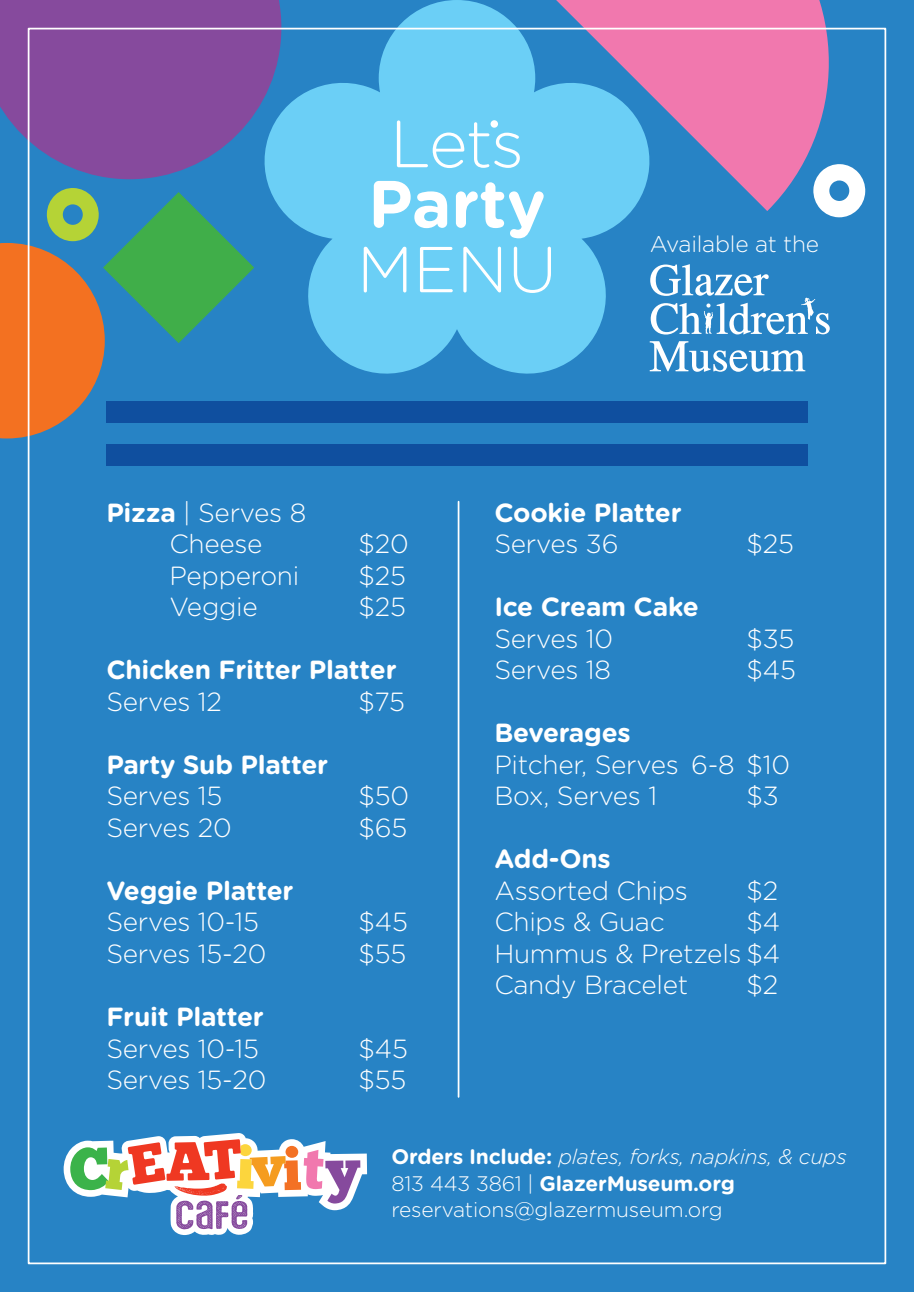
<style>
.page{position:relative;width:914px;height:1292px;background:#2783c5}
.page>*{position:absolute;margin:0;border:0;box-sizing:border-box;transform-origin:0 0}
.t1{font:700 66.5px "Gotham Rounded";color:#fff}
.t2{font:300 66.5px "Gotham Rounded";color:#fff}
.t3{font:300 64.75px "Gotham Rounded";color:#fff}
.t4{font:300 26.25px "Gotham Rounded";letter-spacing:-.01em;color:#fff}
.t5{font:700 26.25px "Gotham Rounded";letter-spacing:-.01em;color:#fff}
.t6{font:300 22.75px "Gotham Rounded";letter-spacing:-.01em;color:#fff}
.t7{font:italic 300 21px "Gotham Rounded";letter-spacing:-.01em;color:#fff}
.t8{font:300 21px "Gotham Rounded";letter-spacing:-.01em;color:#fff}
.t9{font:700 21px "Gotham Rounded";letter-spacing:-.01em;color:#fff}
.s1{font-weight:700}
.s2{font-weight:700;font-style:normal}
.s3{font-weight:300}
</style>
<div class="page">
<div style="left:106px;top:444px;width:701px;height:21px;background:#0f4f9f"></div>
<div style="left:106px;top:401px;width:701px;height:21px;background:#0f4f9f"></div>
<svg style="left:659px;top:0;width:190px;height:211px;fill:#f178ae"></svg>
<svg style="left:0;top:0;width:255px;height:179px;background:#7d52a2"></svg>
<svg style="left:0;top:188px;width:254px;height:250px"></svg>
<svg style="left:813px;top:164px;width:52px;height:53px"></svg>
<svg style="left:255px;top:0;width:404px;height:374px;fill:#6bcff6"></svg>
<div style="left:490px;top:120px;width:8px;height:8px;background:#fff;border-radius:50%"></div>
<svg style="left:649px;top:341px;width:156px;height:31px"></svg>
<svg style="left:650px;top:264px;width:179px;height:70px"></svg>
<svg style="left:63px;top:1133px;width:304px;height:102px"></svg>
<hr style="left:457px;top:501px;width:2px;height:596px;background:#fff">
<p class="t2" style="left:390px;top:99px;width:135px">Lets</p>
<p class="t1" style="left:368px;top:155px;width:179px">Party</p>
<p class="t3" style="left:357px;top:226px;width:201px">MENU</p>
<p class="t6" style="left:649px;top:229px;width:171px">Available at the</p>
<p class="t4" style="left:106px;top:495px;width:201px"><span class="s1">Pizza</span> | Serves 8</p>
<p class="t4" style="left:169px;top:526px;width:95px">Cheese</p>
<p class="t4" style="left:358px;top:526px;width:52px">$20</p>
<p class="t4" style="left:169px;top:558px;width:131px">Pepperoni</p>
<p class="t4" style="left:358px;top:558px;width:49px">$25</p>
<p class="t4" style="left:169px;top:589px;width:90px">Veggie</p>
<p class="t4" style="left:358px;top:589px;width:49px">$25</p>
<p class="t5" style="left:106px;top:651px;width:292px">Chicken Fritter Platter</p>
<p class="t4" style="left:106px;top:684px;width:117px">Serves 12</p>
<p class="t4" style="left:358px;top:684px;width:48px">$75</p>
<p class="t5" style="left:106px;top:745px;width:223px">Party Sub Platter</p>
<p class="t4" style="left:106px;top:778px;width:117px">Serves 15</p>
<p class="t4" style="left:358px;top:778px;width:52px">$50</p>
<p class="t4" style="left:106px;top:810px;width:127px">Serves 20</p>
<p class="t4" style="left:358px;top:810px;width:50px">$65</p>
<p class="t5" style="left:106px;top:871px;width:189px">Veggie Platter</p>
<p class="t4" style="left:106px;top:904px;width:154px">Serves 10-15</p>
<p class="t4" style="left:358px;top:904px;width:51px">$45</p>
<p class="t4" style="left:106px;top:936px;width:161px">Serves 15-20</p>
<p class="t4" style="left:358px;top:936px;width:49px">$55</p>
<p class="t5" style="left:106px;top:997px;width:159px">Fruit Platter</p>
<p class="t4" style="left:106px;top:1030px;width:154px">Serves 10-15</p>
<p class="t4" style="left:358px;top:1030px;width:51px">$45</p>
<p class="t4" style="left:106px;top:1062px;width:161px">Serves 15-20</p>
<p class="t4" style="left:358px;top:1062px;width:49px">$55</p>
<p class="t5" style="left:494px;top:493px;width:189px">Cookie Platter</p>
<p class="t4" style="left:494px;top:526px;width:126px">Serves 36</p>
<p class="t4" style="left:746px;top:526px;width:49px">$25</p>
<p class="t5" style="left:494px;top:588px;width:206px">Ice Cream Cake</p>
<p class="t4" style="left:494px;top:621px;width:120px">Serves 10</p>
<p class="t4" style="left:746px;top:621px;width:49px">$35</p>
<p class="t4" style="left:494px;top:652px;width:118px">Serves 18</p>
<p class="t4" style="left:746px;top:652px;width:51px">$45</p>
<p class="t5" style="left:494px;top:714px;width:138px">Beverages</p>
<p class="t4" style="left:494px;top:747px;width:297px">Pitcher, Serves 6-8 $10</p>
<p class="t4" style="left:494px;top:778px;width:164px">Box, Serves 1</p>
<p class="t4" style="left:746px;top:778px;width:34px">$3</p>
<p class="t5" style="left:494px;top:840px;width:118px">Add-Ons</p>
<p class="t4" style="left:494px;top:873px;width:195px">Assorted Chips</p>
<p class="t4" style="left:746px;top:873px;width:33px">$2</p>
<p class="t4" style="left:494px;top:904px;width:172px">Chips &amp; Guac</p>
<p class="t4" style="left:746px;top:904px;width:35px">$4</p>
<p class="t4" style="left:494px;top:936px;width:287px">Hummus &amp; Pretzels $4</p>
<p class="t4" style="left:494px;top:967px;width:195px">Candy Bracelet</p>
<p class="t4" style="left:746px;top:967px;width:33px">$2</p>
<p class="t7" style="left:391px;top:1143px;width:457px"><span class="s2">Orders Include:</span> plates, forks, napkins, &amp; cups</p>
<p class="t9" style="left:391px;top:1167px;width:345px"><span class="s3">813 443 3861 |</span> GlazerMuseum.org</p>
<p class="t8" style="left:391px;top:1195px;width:333px">reservations@glazermuseum.org</p>
</div>
